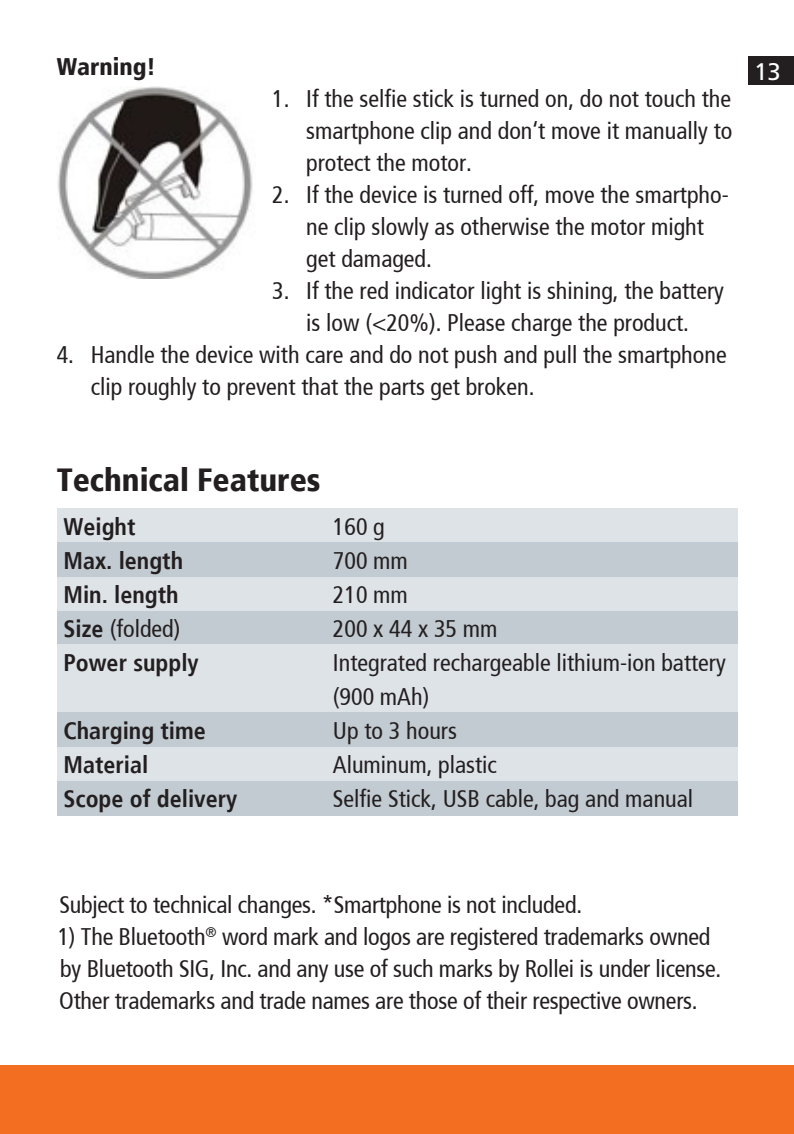
<style>
.page{position:relative;width:794px;height:1134px;background:#fff}
.page>*{position:absolute;margin:0;border:0;box-sizing:border-box;transform-origin:0 0}
.t1{font:900 condensed 32px "Frutiger";color:#231f20}
.t2{font:condensed 24px/32px "Frutiger";color:#231f20}
.t3{font:700 condensed 24px "Frutiger";color:#231f20}
.t4{font:900 condensed 24px "Frutiger";color:#231f20}
.t5{font:24px "Frutiger LT";color:#fff}
.s1{font-weight:700}
</style>
<div class="page">
<div style="left:0;top:1066px;width:794px;height:68px;background:#f36e21"></div>
<img style="left:57px;top:86px;width:196px;height:192px">
<div style="left:57px;top:611px;width:680px;height:34px;background:#c2cbd1"></div>
<div style="left:57px;top:509px;width:680px;height:34px;background:#dee3e7"></div>
<div style="left:57px;top:645px;width:680px;height:68px;background:#dee3e7"></div>
<div style="left:57px;top:781px;width:680px;height:34px;background:#c2cbd1"></div>
<div style="left:57px;top:577px;width:680px;height:34px;background:#dee3e7"></div>
<div style="left:57px;top:747px;width:680px;height:34px;background:#dee3e7"></div>
<div style="left:57px;top:543px;width:680px;height:34px;background:#c2cbd1"></div>
<div style="left:57px;top:713px;width:680px;height:34px;background:#c2cbd1"></div>
<div style="left:748px;top:57px;width:46px;height:28px;background:#231f20"></div>
<p class="t4" style="left:57px;top:56px;width:101px">Warning!</p>
<p class="t2" style="left:306px;top:84px;width:428px;text-align:justify;text-indent:-34px">1. If the selfie stick is turned on, do not touch the smartphone clip and don‘t move it manually to protect the motor.</p>
<p class="t2" style="left:306px;top:180px;width:424px;text-indent:-34px">2. If the device is turned off, move the smartpho&shy;ne clip slowly as otherwise the motor might get damaged.</p>
<p class="t2" style="left:272px;top:276px;width:453px;text-align:center">3. If the red indicator light is shining, the battery is low (&lt;20%). Please charge the product.</p>
<p class="t2" style="left:91px;top:340px;width:637px;text-indent:-34px">4. Handle the device with care and do not push and pull the smartphone clip roughly to prevent that the parts get broken.</p>
<p class="t5" style="left:754px;top:57px;width:28px">13</p>
<p class="t1" style="left:57px;top:465px;width:265px">Technical Features</p>
<p class="t3" style="left:63px;top:516px;width:74px">Weight</p>
<p class="t3" style="left:63px;top:550px;width:121px">Max. length</p>
<p class="t3" style="left:63px;top:584px;width:117px">Min. length</p>
<p class="t2" style="left:63px;top:614px;width:118px"><span class="s1">Size</span> (folded)</p>
<p class="t3" style="left:63px;top:652px;width:137px">Power supply</p>
<p class="t3" style="left:63px;top:720px;width:144px">Charging time</p>
<p class="t3" style="left:63px;top:754px;width:86px">Material</p>
<p class="t3" style="left:63px;top:788px;width:175px">Scope of delivery</p>
<p class="t2" style="left:333px;top:512px;width:53px">160 g</p>
<p class="t2" style="left:333px;top:546px;width:76px">700 mm</p>
<p class="t2" style="left:333px;top:580px;width:76px">210 mm</p>
<p class="t2" style="left:333px;top:614px;width:166px">200 x 44 x 35 mm</p>
<p class="t2" style="left:333px;top:647px;width:394px;line-height:34px">Integrated rechargeable lithium-ion battery (900 mAh)</p>
<p class="t2" style="left:333px;top:716px;width:125px">Up to 3 hours</p>
<p class="t2" style="left:333px;top:750px;width:165px">Aluminum, plastic</p>
<p class="t2" style="left:333px;top:784px;width:362px">Selfie Stick, USB cable, bag and manual</p>
<p class="t2" style="left:59px;top:891px;width:524px">Subject to technical changes. *Smartphone is not included.</p>
<p class="t2" style="left:58px;top:923px;width:665px">1) The Bluetooth<sup>®</sup> word mark and logos are registered trademarks owned by Bluetooth SIG, Inc. and any use of such marks by Rollei is under license.<br>Other trademarks and trade names are those of their respective owners.</p>
</div>
